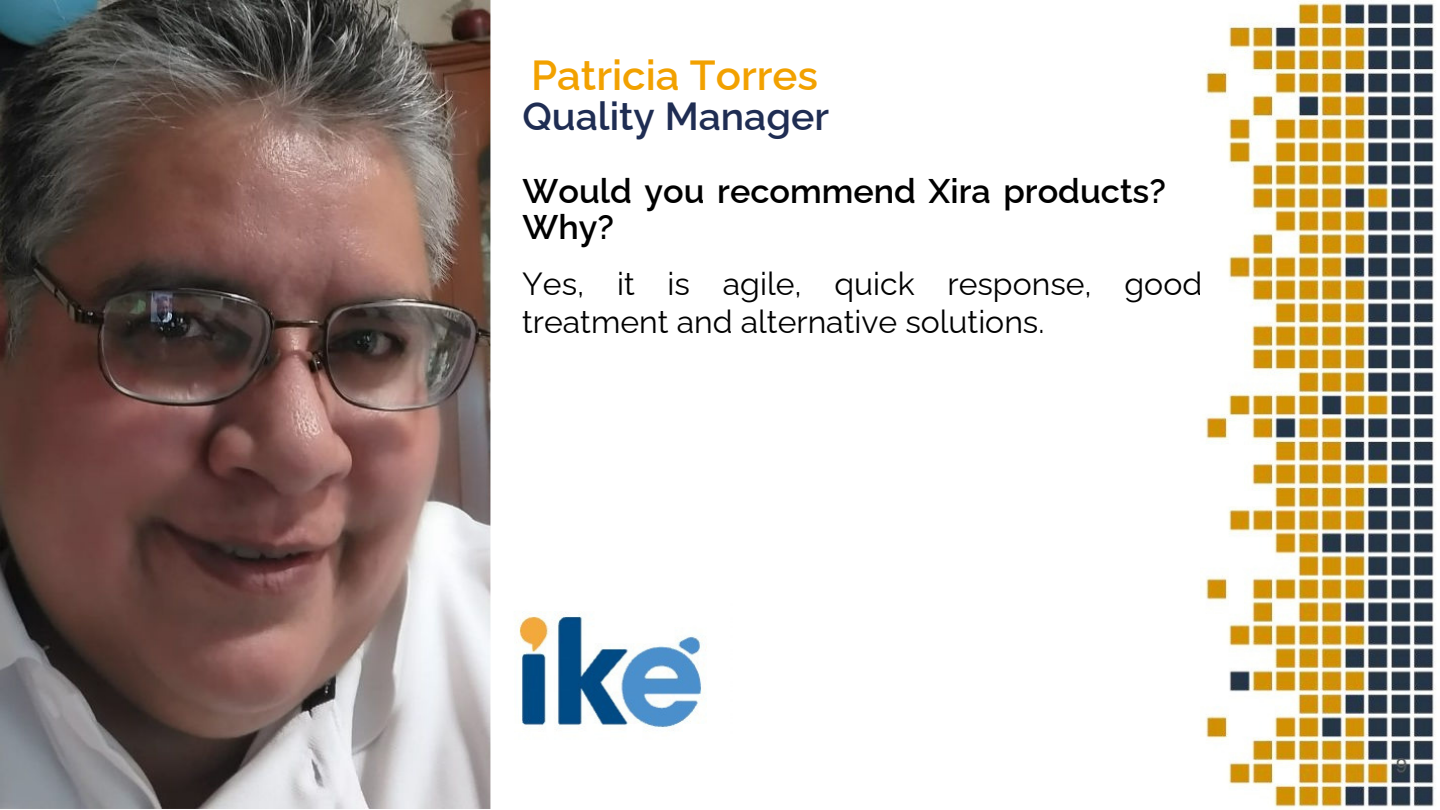
<style>
.page{position:relative;width:1440px;height:810px;background:#fff}
.page>*{position:absolute;margin:0;border:0;box-sizing:border-box;transform-origin:0 0}
.t1{font:600 42px "Raleway";color:#f2a100}
.t2{font:600 39.2px "Raleway";color:#1f2d53}
.t3{font:600 34.2px/36px "Raleway";color:#000}
.t4{font:32px/37.5px "Raleway";color:#000}
</style>
<div class="page">
<img style="left:0;top:0;width:491px;height:809px">
<img style="left:516px;top:611px;width:191px;height:118px">
<img style="left:1204px;top:1px;width:232px;height:809px">
<h1 class="t1" style="left:531px;top:42px;width:288px">Patricia Torres</h1>
<p class="t2" style="left:523px;top:85px;width:308px">Quality Manager</p>
<p class="t3" style="left:523px;top:169px;width:645px">Would you recommend Xira products?<br>Why?</p>
<p class="t4" style="left:522px;top:262px;width:682px">Yes, it is agile, quick response, good treatment and alternative solutions.</p>
</div>
